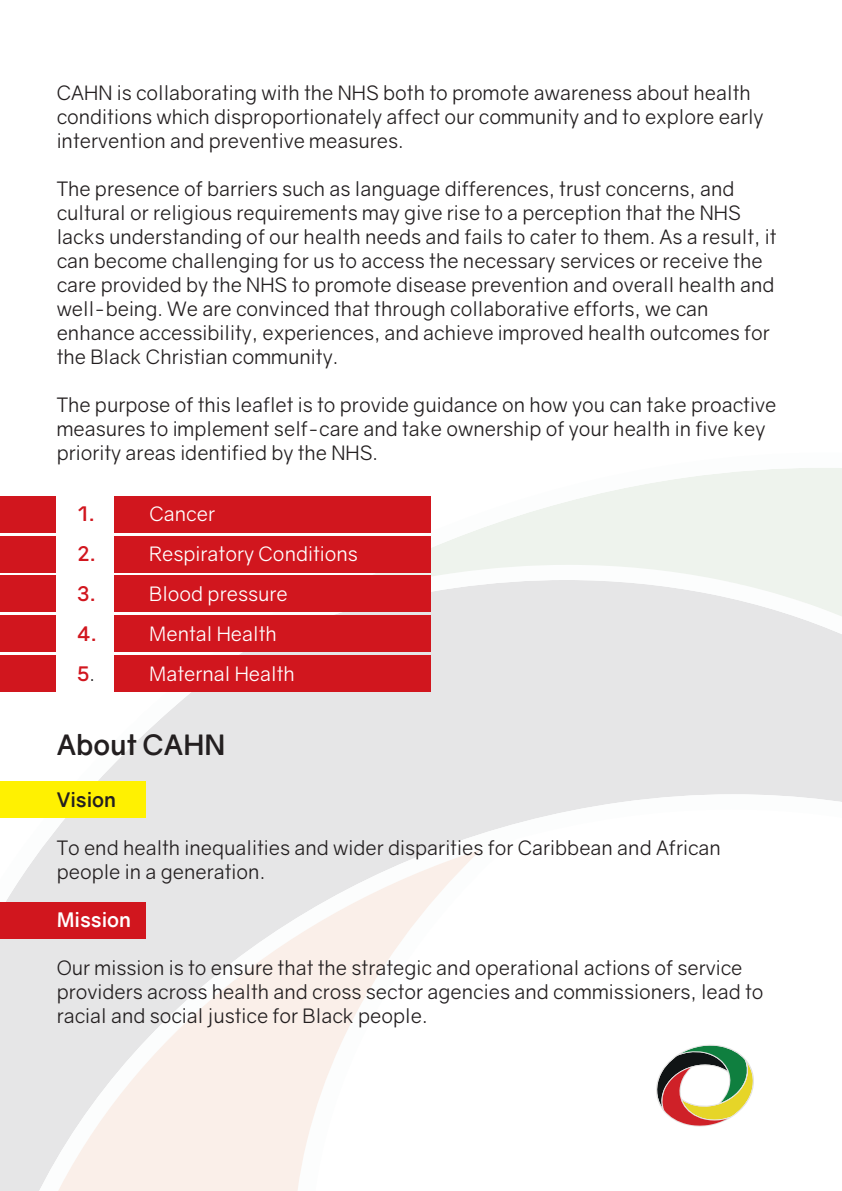
<style>
.page{position:relative;width:842px;height:1191px;background:#fff}
.page>*{position:absolute;margin:0;border:0;box-sizing:border-box;transform-origin:0 0}
.t1{font:700 28px "Gravity";color:#231f20}
.t2{font:20px/24px "Gravity";color:#231f20}
.t3{font:20px "Gravity";color:#fff}
.t4{font:700 20px "Gravity";color:#d1161e}
.t5{font:700 20px "Gravity";color:#fff}
.t6{font:700 20px "Gravity";color:#231f20}
.s1{font-weight:400;color:#231f20}
</style>
<div class="page">
<svg style="left:49px;top:652px;width:268px;height:187px;fill:#e6e6e7"></svg>
<svg style="left:249px;top:468px;width:593px;height:241px"></svg>
<svg style="left:330px;top:654px;width:512px;height:195px;fill:#e6e6e7"></svg>
<svg style="left:0;top:849px;width:480px;height:342px"></svg>
<div style="left:0;top:958px;width:31px;height:233px;background:#e6e6e7"></div>
<div style="left:0;top:496px;width:430px;height:37px;background:#d1161e"></div>
<div style="left:0;top:536px;width:430px;height:37px;background:#d1161e"></div>
<div style="left:0;top:575px;width:430px;height:37px;background:#d1161e"></div>
<div style="left:0;top:615px;width:430px;height:37px;background:#d1161e"></div>
<div style="left:0;top:655px;width:430px;height:37px;background:#d1161e"></div>
<div style="left:0;top:781px;width:145px;height:37px;background:#fff101"></div>
<div style="left:0;top:902px;width:145px;height:37px;background:#d1161e"></div>
<div style="left:57px;top:493px;width:57px;height:202px;background:#fff"></div>
<svg style="left:656px;top:1045px;width:98px;height:82px"></svg>
<p class="t2" style="left:57px;top:83px;width:696px">CAHN is collaborating with the NHS both to promote awareness about health</p>
<p class="t2" style="left:57px;top:107px;width:708px">conditions which disproportionately affect our community and to explore early</p>
<p class="t2" style="left:57px;top:131px;width:349px">intervention and preventive measures.</p>
<p class="t2" style="left:57px;top:179px;width:679px">The presence of barriers such as language differences, trust concerns, and</p>
<p class="t2" style="left:57px;top:203px;width:721px">cultural or religious requirements may give rise to a perception that the NHS lacks understanding of our health needs and fails to cater to them. As a result, it can become challenging for us to access the necessary services or receive the care provided by the NHS to promote disease prevention and overall health and well-being. We are convinced that through collaborative efforts, we can</p>
<p class="t2" style="left:57px;top:323px;width:715px">enhance accessibility, experiences, and achieve improved health outcomes for the Black Christian community.</p>
<p class="t2" style="left:57px;top:395px;width:721px">The purpose of this leaflet is to provide guidance on how you can take proactive measures to implement self-care and take ownership of your health in five key priority areas identified by the NHS.</p>
<p class="t4" style="left:77px;top:504px;width:19px">1.</p>
<p class="t3" style="left:149px;top:506px;width:67px">Cancer</p>
<p class="t4" style="left:77px;top:544px;width:20px">2.</p>
<p class="t3" style="left:149px;top:546px;width:210px">Respiratory Conditions</p>
<p class="t4" style="left:77px;top:584px;width:20px">3.</p>
<p class="t3" style="left:149px;top:586px;width:140px">Blood pressure</p>
<p class="t4" style="left:77px;top:624px;width:22px">4.</p>
<p class="t3" style="left:149px;top:626px;width:129px">Mental Health</p>
<p class="t4" style="left:77px;top:664px;width:19px">5<span class="s1">.</span></p>
<p class="t3" style="left:149px;top:666px;width:147px">Maternal Health</p>
<p class="t1" style="left:57px;top:732px;width:170px">About CAHN</p>
<p class="t6" style="left:57px;top:790px;width:61px">Vision</p>
<p class="t2" style="left:57px;top:837px;width:666px">To end health inequalities and wider disparities for Caribbean and African people in a generation.</p>
<p class="t5" style="left:57px;top:910px;width:76px">Mission</p>
<p class="t2" style="left:57px;top:957px;width:708px">Our mission is to ensure that the strategic and operational actions of service providers across health and cross sector agencies and commissioners, lead to racial and social justice for Black people.</p>
</div>
